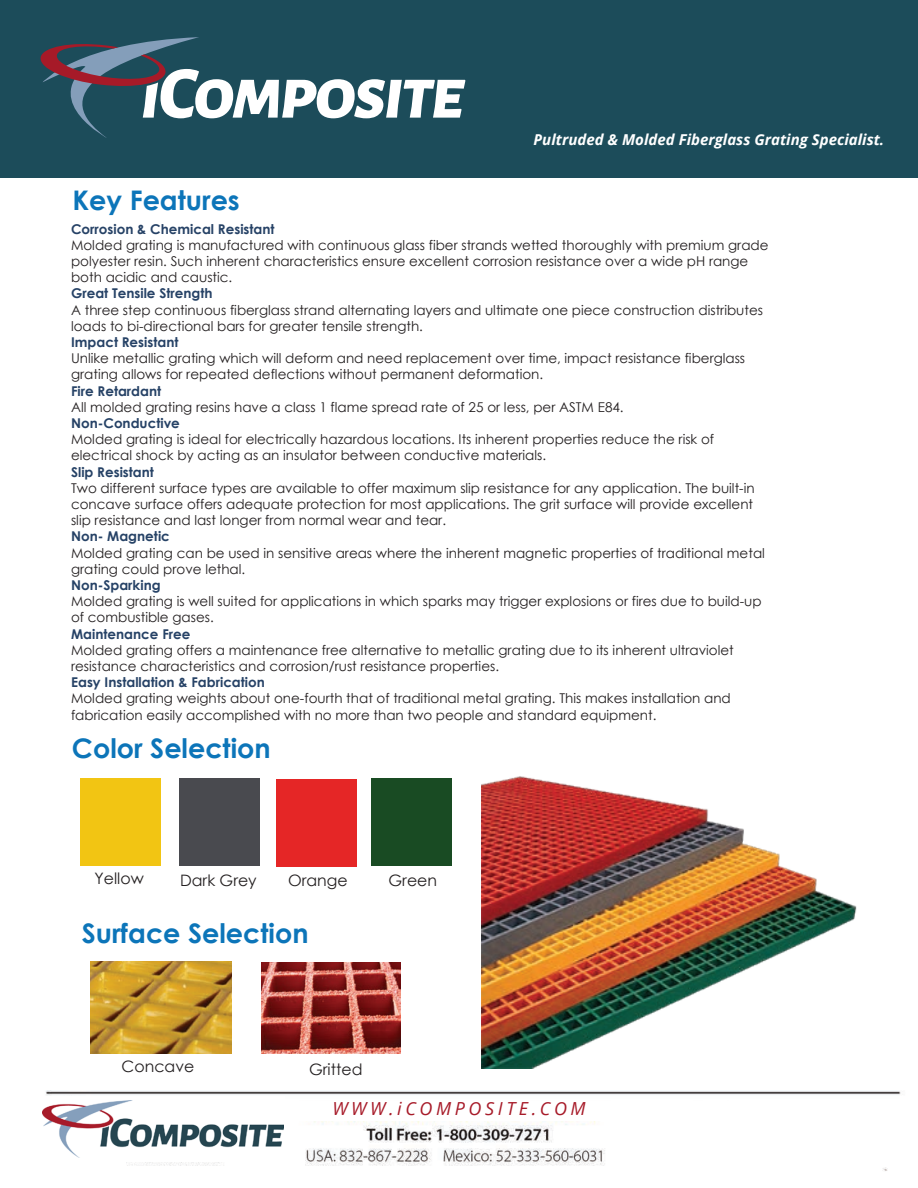
<style>
.page{position:relative;width:918px;height:1188px;background:#fff}
.page>*{position:absolute;margin:0;border:0;box-sizing:border-box;transform-origin:0 0}
.t1{font:700 27px "Century Gothic";color:#0c75b9}
.t2{font:italic 18px "Open Sans";letter-spacing:.2em;color:#a71b29}
.t3{font:15.75px "Century Gothic";color:#231f20}
.t4{font:italic 700 15px "Open Sans";color:#fff}
.t5{font:13.5px/16.2px "Century Gothic";color:#231f20}
.s1{font-weight:700;color:#264266}
</style>
<div class="page">
<div style="left:80px;top:778px;width:81px;height:87px;background:#f2c513"></div>
<div style="left:276px;top:779px;width:81px;height:87px;background:#e52626"></div>
<div style="left:179px;top:779px;width:81px;height:87px;background:#494a4f"></div>
<div style="left:371px;top:778px;width:81px;height:87px;background:#194b23"></div>
<img style="left:91px;top:962px;width:140px;height:92px">
<img style="left:261px;top:962px;width:140px;height:92px">
<img style="left:45px;top:1091px;width:856px;height:80px">
<img style="left:482px;top:776px;width:375px;height:292px">
<div style="left:38px;top:1096px;width:246px;height:66px;background:#fff"></div>
<img style="left:42px;top:1100px;width:242px;height:57px">
<div style="left:298px;top:1102px;width:322px;height:19px;background:#fff"></div>
<div style="left:646px;top:1102px;width:255px;height:65px;background:#fff"></div>
<div style="left:0;top:0;width:918px;height:177px;background:#1c4c5a"></div>
<svg style="left:41px;top:37px;width:424px;height:101px"></svg>
<p class="t4" style="left:534px;top:129px;width:352px">Pultruded &amp; Molded Fiberglass Grating Specialist.</p>
<p class="t1" style="left:72px;top:184px;width:169px">Key Features</p>
<p class="t5" style="left:71px;top:220px;width:699px"><span class="s1">Corrosion &amp; Chemical Resistant<br></span>Molded grating is manufactured with continuous glass fiber strands wetted thoroughly with premium grade polyester resin. Such inherent characteristics ensure excellent corrosion resistance over a wide pH range both acidic and caustic.<br><span class="s1">Great Tensile Strength<br></span>A three step continuous fiberglass strand alternating layers and ultimate one piece construction distributes loads to bi-directional bars for greater tensile strength.<br><span class="s1">Impact Resistant<br></span>Unlike metallic grating which will deform and need replacement over time, impact resistance fiberglass grating allows for repeated deflections without permanent deformation.<br><span class="s1">Fire Retardant<br></span>All molded grating resins have a class 1 flame spread rate of 25 or less, per ASTM E84.<br><span class="s1">Non-Conductive<br></span>Molded grating is ideal for electrically hazardous locations. Its inherent properties reduce the risk of electrical shock by acting as an insulator between conductive materials.<br><span class="s1">Slip Resistant<br></span>Two different surface types are available to offer maximum slip resistance for any application. The built-in concave surface offers adequate protection for most applications. The grit surface will provide excellent slip resistance and last longer from normal wear and tear.<br><span class="s1">Non- Magnetic<br></span>Molded grating can be used in sensitive areas where the inherent magnetic properties of traditional metal grating could prove lethal.<br><span class="s1">Non-Sparking<br></span>Molded grating is well suited for applications in which sparks may trigger explosions or fires due to build-up of combustible gases.<br><span class="s1">Maintenance Free<br></span>Molded grating offers a maintenance free alternative to metallic grating due to its inherent ultraviolet resistance characteristics and corrosion/rust resistance properties.<br><span class="s1">Easy Installation &amp; Fabrication<br></span>Molded grating weights about one-fourth that of traditional metal grating. This makes installation and fabrication easily accomplished with no more than two people and standard equipment.</p>
<p class="t1" style="left:72px;top:731px;width:200px">Color Selection</p>
<p class="t3" style="left:95px;top:869px;width:51px">Yellow</p>
<p class="t3" style="left:180px;top:870px;width:78px">Dark Grey</p>
<p class="t3" style="left:288px;top:870px;width:61px">Orange</p>
<p class="t3" style="left:389px;top:870px;width:50px">Green</p>
<p class="t1" style="left:82px;top:916px;width:228px">Surface Selection</p>
<p class="t3" style="left:122px;top:1057px;width:74px">Concave</p>
<p class="t3" style="left:309px;top:1060px;width:55px">Gritted</p>
<p class="t2" style="left:332px;top:1097px;width:255px">WWW.iCOMPOSITE.COM</p>
</div>
